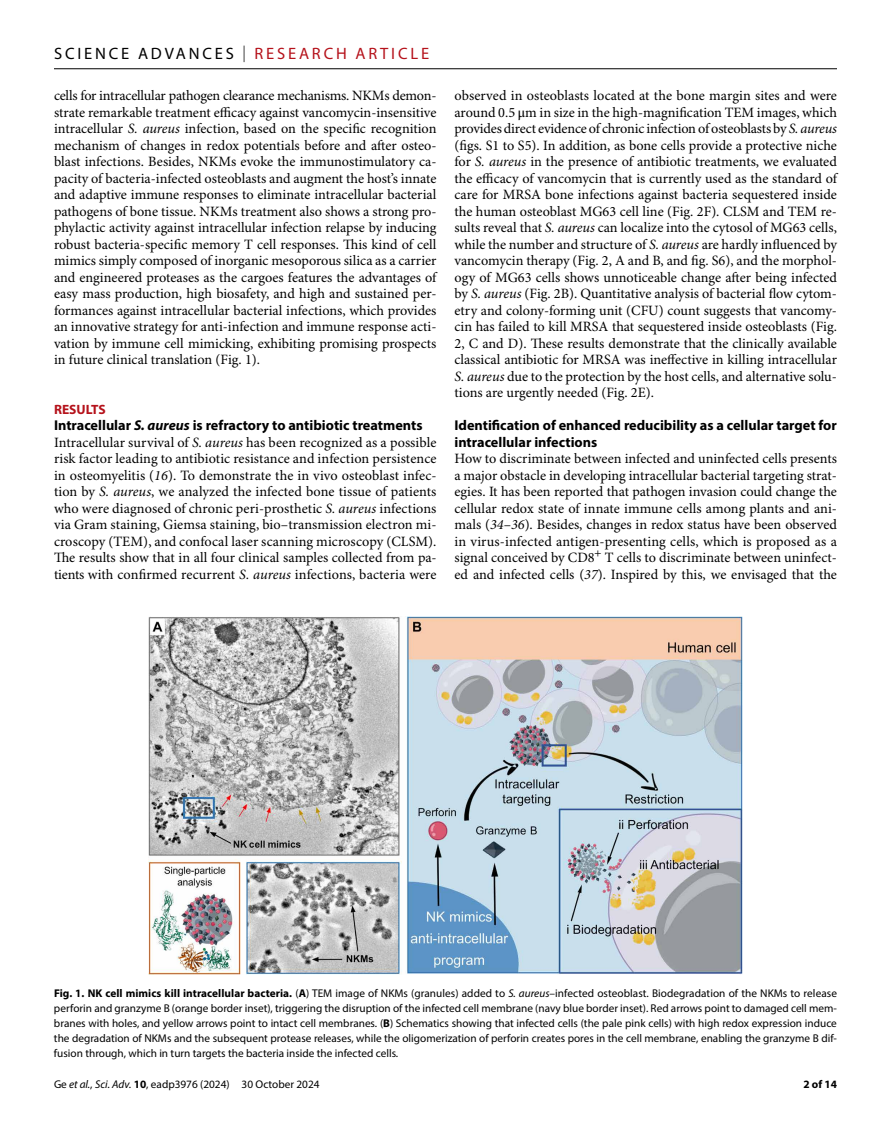
<style>
.page{position:relative;width:891px;height:1134px;background:#fff}
.page>*{position:absolute;margin:0;border:0;box-sizing:border-box;transform-origin:0 0}
.t1{font:16.5px "Myriad Pro";letter-spacing:.17em;color:#000}
.t2{font:14.25px/16.5px "Minion Pro";color:#000;text-align:justify}
.t3{font:700 14.25px/16.5px "Myriad Pro";color:#000}
.t4{font:700 13.5px "Myriad Pro";color:#b5121b}
.t5{font:11.25px/15px "Myriad Pro";color:#000;text-align:justify}
.t6{font:700 11.25px "Myriad Pro";color:#000}
.s1{font-weight:300}
.s2{color:#b5121b}
.s3{font-style:italic}
.s4{font-family:"STIX"}
.s5{font-weight:700}
</style>
<div class="page">
<hr style="left:54px;top:68px;width:783px;height:1px;background:#000">
<img style="left:149px;top:616px;width:593px;height:359px">
<p class="t1" style="left:54px;top:44px;width:376px">Science Adva nces <span class="s1">|</span> <span class="s2">Resear ch Ar ticle</span></p>
<p class="t2" style="left:54px;top:88px;width:384px">cells for intracellular pathogen clearance mechanisms. NKMs demon&shy;strate remarkable treatment efficacy against vancomycin-insensitive intracellular <span class="s3">S. aureus</span> infection, based on the specific recognition mechanism of changes in redox potentials before and after osteo&shy;blast infections. Besides, NKMs evoke the immunostimulatory ca&shy;pacity of bacteria-infected osteoblasts and augment the host’s innate and adaptive immune responses to eliminate intracellular bacterial pathogens of bone tissue. NKMs treatment also shows a strong pro&shy;phylactic activity against intracellular infection relapse by inducing robust bacteria-specific memory T cell responses. This kind of cell mimics simply composed of inorganic mesoporous silica as a carrier and engineered proteases as the cargoes features the advantages of easy mass production, high biosafety, and high and sustained per&shy;formances against intracellular bacterial infections, which provides an innovative strategy for anti-infection and immune response acti&shy;vation by immune cell mimicking, exhibiting promising prospects in future clinical translation (Fig. 1).</p>
<p class="t4" style="left:54px;top:401px;width:53px">RESULTS</p>
<p class="t3" style="left:54px;top:417px;width:370px">Intracellular <span class="s3">S. aureus</span> is refractory to antibiotic treatments</p>
<p class="t2" style="left:54px;top:435px;width:384px">Intracellular survival of <span class="s3">S. aureus</span> has been recognized as a possible risk factor leading to antibiotic resistance and infection persistence in osteomyelitis (<span class="s3">16</span>). To demonstrate the in vivo osteoblast infec&shy;tion by <span class="s3">S. aureus</span>, we analyzed the infected bone tissue of patients who were diagnosed of chronic peri-prosthetic <span class="s3">S. aureus</span> infections via Gram staining, Giemsa staining, bio–transmission electron mi&shy;croscopy (TEM), and confocal laser scanning microscopy (CLSM).<br>The results show that in all four clinical samples collected from pa&shy;tients with confirmed recurrent <span class="s3">S. aureus</span> infections, bacteria were</p>
<p class="t2" style="left:454px;top:88px;width:384px">observed in osteoblasts located at the bone margin sites and were around 0.5 <span class="s4">μ</span>m in size in the high-magnification TEM images, which provides direct evidence of chronic infection of osteoblasts by <span class="s3">S. aureus </span>(figs. S1 to S5). In addition, as bone cells provide a protective niche for <span class="s3">S. aureus</span> in the presence of antibiotic treatments, we evaluated the efficacy of vancomycin that is currently used as the standard of care for MRSA bone infections against bacteria sequestered inside the human osteoblast MG63 cell line (Fig. 2F). CLSM and TEM re&shy;sults reveal that <span class="s3">S. aureus</span> can localize into the cytosol of MG63 cells, while the number and structure of <span class="s3">S. aureus</span> are hardly influenced by vancomycin therapy (Fig. 2, A and B, and fig. S6), and the morphol&shy;ogy of MG63 cells shows unnoticeable change after being infected by <span class="s3">S. aureus</span> (Fig. 2B). Quantitative analysis of bacterial flow cytom&shy;etry and colony-forming unit (CFU) count suggests that vancomy&shy;cin has failed to kill MRSA that sequestered inside osteoblasts (Fig.<br>2, C and D). These results demonstrate that the clinically available classical antibiotic for MRSA was ineffective in killing intracellular <span class="s3">S. aureus</span> due to the protection by the host cells, and alternative solu&shy;tions are urgently needed (Fig. 2E).</p>
<p class="t3" style="left:454px;top:417px;width:384px">Identification of enhanced reducibility as a cellular target for intracellular infections</p>
<p class="t2" style="left:454px;top:451px;width:384px">How to discriminate between infected and uninfected cells presents a major obstacle in developing intracellular bacterial targeting strat&shy;egies. It has been reported that pathogen invasion could change the cellular redox state of innate immune cells among plants and ani&shy;mals (<span class="s3">34</span>–<span class="s3">36</span>). Besides, changes in redox status have been observed in virus-infected antigen-presenting cells, which is proposed as a signal conceived by CD8<sup>+</sup> T cells to discriminate between uninfect&shy;ed and infected cells (<span class="s3">37</span>). Inspired by this, we envisaged that the</p>
<p class="t5" style="left:54px;top:986px;width:785px"><span class="s5">Fig. 1. NK cell mimics kill intracellular bacteria.</span> (<span class="s5">A</span>) TEM image of NKMs (granules) added to <span class="s3">S. aureus</span>–infected osteoblast. Biodegradation of the NKMs to release perforin and granzyme B (orange border inset), triggering the disruption of the infected cell membrane (navy blue border inset). Red arrows point to damaged cell mem&shy;branes with holes, and yellow arrows point to intact cell membranes. (<span class="s5">B</span>) Schematics showing that infected cells (the pale pink cells) with high redox expression induce the degradation of NKMs and the subsequent protease releases, while the oligomerization of perforin creates pores in the cell membrane, enabling the granzyme B dif&shy;fusion through, which in turn targets the bacteria inside the infected cells.</p>
<p class="t5" style="left:54px;top:1076px;width:267px">Ge <span class="s3">et al.</span>, <span class="s3">Sci. Adv.</span> <span class="s5">10</span>, eadp3976 (2024) 30 October 2024</p>
<p class="t6" style="left:803px;top:1076px;width:35px">2 of 14</p>
</div>
